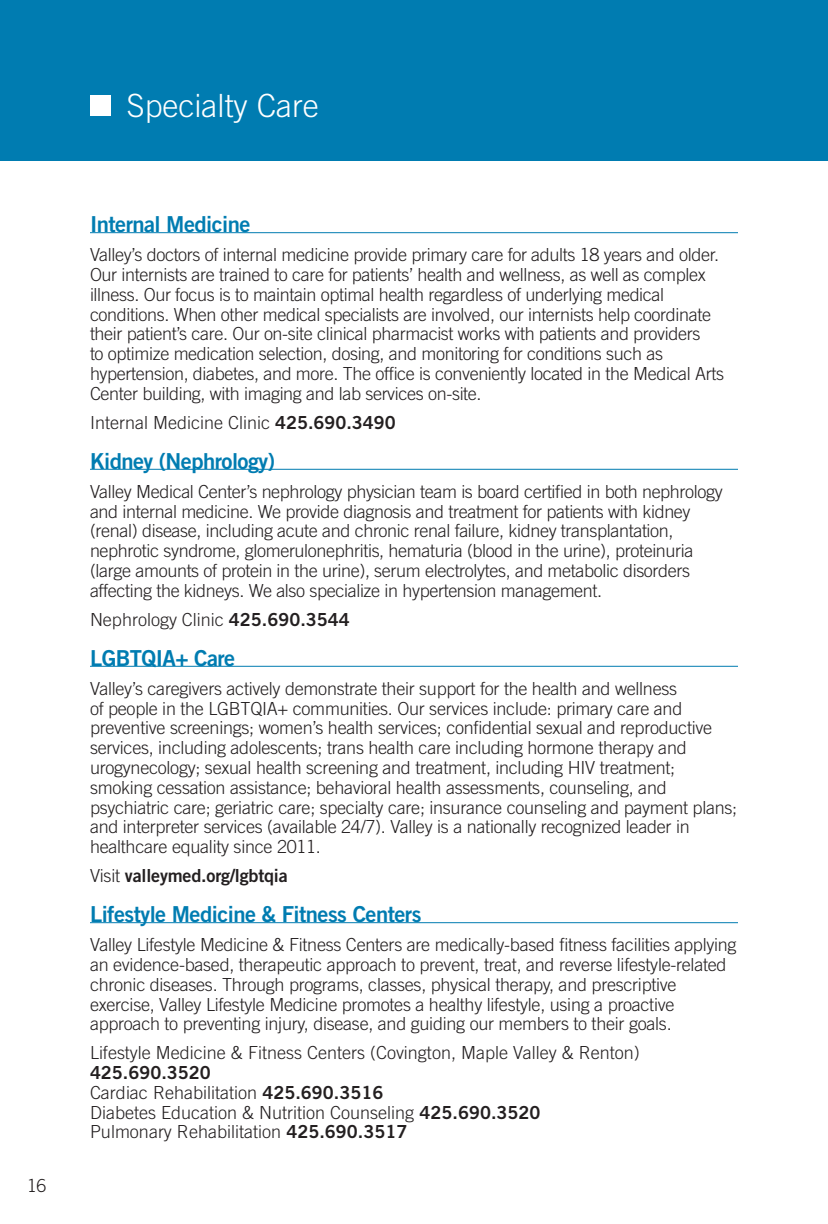
<style>
.page{position:relative;width:828px;height:1224px;background:#fff}
.page>*{position:absolute;margin:0;border:0;box-sizing:border-box;transform-origin:0 0}
.t1{font:300 32px "Trade Gothic LT Std";color:#fff}
.Listing_HEAD_blue{font:22px "Trade Gothic LT Std Bd 2";letter-spacing:-.025em;color:#007cb1}
.Body_Text{font:300 18px/19.8px "Trade Gothic LT Std";letter-spacing:-.015em;color:#231f20}
.Body_Text-2{font:18px "Trade Gothic LT Std Bd 2";letter-spacing:-.01em;color:#231f20}
.Listing_Clinicians{font:300 18px "Trade Gothic LT Std";color:#231f20}
.s1{font-family:"Trade Gothic LT Std Bd 2";font-weight:400}
.s2{font-family:"Trade Gothic LT Std";font-weight:300}
</style>
<div class="page">
<div style="left:0;top:0;width:828px;height:160px;background:#007cb1"></div>
<hr style="left:90px;top:232px;width:648px;height:1px;background:#007cb1">
<hr style="left:90px;top:469px;width:648px;height:1px;background:#007cb1">
<hr style="left:90px;top:666px;width:648px;height:1px;background:#007cb1">
<hr style="left:90px;top:922px;width:648px;height:1px;background:#007cb1">
<div style="left:90px;top:95px;width:20px;height:21px;background:#fff"></div>
<p class="Listing_Clinicians" style="left:27px;top:1175px;width:21px">16</p>
<p class="t1" style="left:127px;top:86px;width:194px">Specialty Care</p>
<p class="Listing_HEAD_blue" style="left:90px;top:211px;width:162px">Internal Medicine</p>
<p class="Body_Text" style="left:90px;top:245px;width:636px">Valley’s doctors of internal medicine provide primary care for adults 18 years and older.<br>Our internists are trained to care for patients’ health and wellness, as well as complex illness. Our focus is to maintain optimal health regardless of underlying medical conditions. When other medical specialists are involved, our internists help coordinate their patient’s care. Our on-site clinical pharmacist works with patients and providers<br>to optimize medication selection, dosing, and monitoring for conditions such as hypertension, diabetes, and more. The office is conveniently located in the Medical Arts Center building, with imaging and lab services on-site.</p>
<p class="Body_Text" style="left:90px;top:412px;width:307px">Internal Medicine Clinic <span class="s1">425.690.3490</span></p>
<p class="Listing_HEAD_blue" style="left:90px;top:448px;width:187px">Kidney (Nephrology)</p>
<p class="Body_Text" style="left:90px;top:481px;width:634px">Valley Medical Center’s nephrology physician team is board certified in both nephrology and internal medicine. We provide diagnosis and treatment for patients with kidney (renal) disease, including acute and chronic renal failure, kidney transplantation, nephrotic syndrome, glomerulonephritis, hematuria (blood in the urine), proteinuria (large amounts of protein in the urine), serum electrolytes, and metabolic disorders affecting the kidneys. We also specialize in hypertension management.</p>
<p class="Body_Text" style="left:90px;top:609px;width:261px">Nephrology Clinic <span class="s1">425.690.3544</span></p>
<p class="Listing_HEAD_blue" style="left:90px;top:645px;width:147px">LGBTQIA+ Care</p>
<p class="Body_Text" style="left:90px;top:678px;width:649px">Valley’s caregivers actively demonstrate their support for the health and wellness<br>of people in the LGBTQIA+ communities. Our services include: primary care and preventive screenings; women’s health services; confidential sexual and reproductive services, including adolescents; trans health care including hormone therapy and urogynecology; sexual health screening and treatment, including HIV treatment; smoking cessation assistance; behavioral health assessments, counseling, and psychiatric care; geriatric care; specialty care; insurance counseling and payment plans; and interpreter services (available 24/7). Valley is a nationally recognized leader in healthcare equality since 2011.</p>
<p class="Body_Text-2" style="left:90px;top:864px;width:199px"><span class="s2">Visit</span> valleymed.org/lgbtqia</p>
<p class="Listing_HEAD_blue" style="left:90px;top:901px;width:333px">Lifestyle Medicine &amp; Fitness Centers</p>
<p class="Body_Text" style="left:90px;top:935px;width:648px">Valley Lifestyle Medicine &amp; Fitness Centers are medically-based fitness facilities applying an evidence-based, therapeutic approach to prevent, treat, and reverse lifestyle-related chronic diseases. Through programs, classes, physical therapy, and prescriptive exercise, Valley Lifestyle Medicine promotes a healthy lifestyle, using a proactive approach to preventing injury, disease, and guiding our members to their goals.</p>
<p class="Body_Text" style="left:90px;top:1043px;width:551px">Lifestyle Medicine &amp; Fitness Centers (Covington, Maple Valley &amp; Renton)<br><span class="s1">425.690.3520<br></span>Cardiac Rehabilitation <span class="s1">425.690.3516<br></span>Diabetes Education &amp; Nutrition Counseling <span class="s1">425.690.3520<br></span>Pulmonary Rehabilitation <span class="s1">425.690.3517</span></p>
</div>
